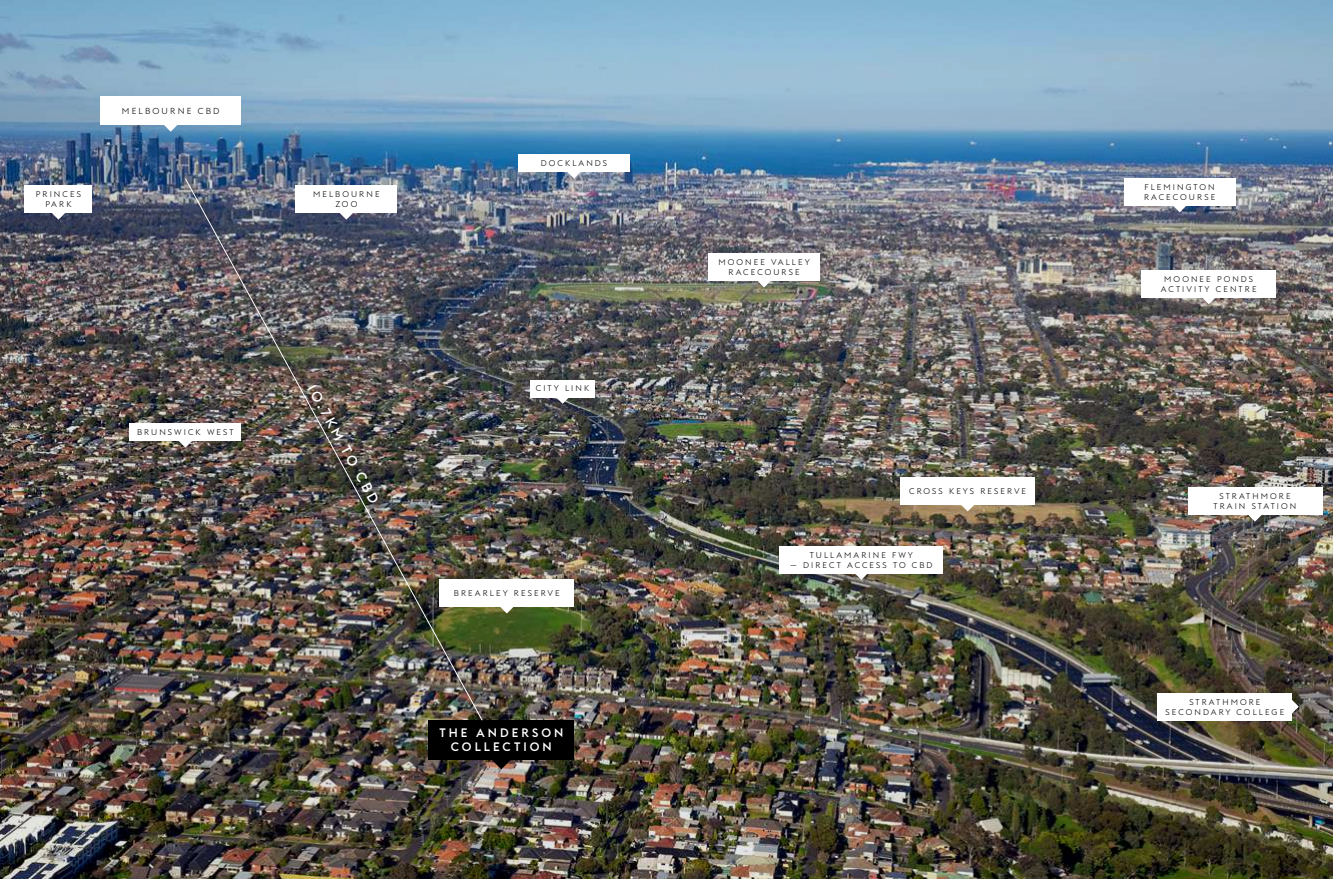
<style>
.page{position:relative;width:1333px;height:879px;background:#fff}
.page>*{position:absolute;margin:0;border:0;box-sizing:border-box;transform-origin:0 0}
.t1{font:500 14px "Euclid";color:#fff}
.t2{font:500 12.1px/14.5px "Euclid";letter-spacing:.25em;color:#fff;text-align:center}
.t3{font:300 8.6px "Euclid";letter-spacing:.25em;color:#000}
.t4{font:300 8.2px/9.9px "Euclid";letter-spacing:.25em;color:#000;text-align:center}
</style>
<div class="page">
<img style="left:0;top:0;width:1332px;height:879px">
<svg style="left:757px;top:281px;width:13px;height:6px"></svg>
<div style="left:708px;top:254px;width:112px;height:27px;background:#fff"></div>
<svg style="left:1172px;top:206px;width:14px;height:6px"></svg>
<div style="left:1123px;top:179px;width:112px;height:27px;background:#fff"></div>
<svg style="left:567px;top:172px;width:13px;height:7px"></svg>
<div style="left:518px;top:155px;width:112px;height:17px;background:#fff"></div>
<svg style="left:179px;top:441px;width:5px;height:7px"></svg>
<div style="left:130px;top:424px;width:111px;height:17px;background:#fff"></div>
<svg style="left:556px;top:397px;width:13px;height:7px"></svg>
<div style="left:530px;top:380px;width:65px;height:17px;background:#fff"></div>
<svg style="left:52px;top:213px;width:13px;height:7px"></svg>
<div style="left:25px;top:186px;width:67px;height:27px;background:#fff"></div>
<svg style="left:491px;top:759px;width:20px;height:10px"></svg>
<div style="left:428px;top:719px;width:146px;height:40px;background:#000"></div>
<svg style="left:500px;top:607px;width:13px;height:6px"></svg>
<div style="left:439px;top:580px;width:135px;height:27px;background:#fff"></div>
<svg style="left:1248px;top:515px;width:13px;height:6px"></svg>
<div style="left:1187px;top:488px;width:135px;height:27px;background:#fff"></div>
<svg style="left:854px;top:573px;width:14px;height:7px"></svg>
<div style="left:779px;top:546px;width:164px;height:27px;background:#fff"></div>
<svg style="left:1291px;top:700px;width:7px;height:13px"></svg>
<div style="left:1157px;top:693px;width:134px;height:27px;background:#fff"></div>
<svg style="left:961px;top:505px;width:13px;height:6px"></svg>
<div style="left:900px;top:478px;width:134px;height:27px;background:#fff"></div>
<svg style="left:1201px;top:298px;width:14px;height:6px"></svg>
<div style="left:1141px;top:271px;width:134px;height:27px;background:#fff"></div>
<svg style="left:164px;top:125px;width:14px;height:7px"></svg>
<div style="left:100px;top:96px;width:141px;height:29px;background:#fff"></div>
<div style="left:186px;top:180px;width:307px;height:552px;background:#000;opacity:.75"></div>
<img style="left:184px;top:177px;width:299px;height:544px">
<p class="t4" style="left:36px;top:190px;width:47px">PRINCES<br>PARK</p>
<p class="t3" style="left:122px;top:106px;width:99px">MELBOURNE CBD</p>
<p class="t4" style="left:137px;top:427px;width:98px">BRUNSWICK WEST</p>
<p class="t4" style="left:313px;top:190px;width:68px">MELBOURNE<br>ZOO</p>
<p class="t4" style="left:541px;top:158px;width:68px">DOCKLANDS</p>
<h1 class="t1" style="left:318px;top:382px;width:135px;rotate:61deg">10.7KM TO CBD</h1>
<p class="t4" style="left:536px;top:384px;width:55px">CITY LINK</p>
<p class="t4" style="left:454px;top:588px;width:107px">BREARLEY RESERVE</p>
<h2 class="t2" style="left:439px;top:725px;width:125px">THE ANDERSON<br>COLLECTION</h2>
<p class="t4" style="left:718px;top:257px;width:93px">MOONEE VALLEY<br>RACECOURSE</p>
<p class="t4" style="left:909px;top:486px;width:118px">CROSS KEYS RESERVE</p>
<p class="t4" style="left:809px;top:550px;width:105px">TULLAMARINE FWY</p>
<p class="t4" style="left:790px;top:560px;width:144px">— DIRECT ACCESS TO CBD</p>
<p class="t4" style="left:1144px;top:182px;width:73px;text-align:left">FLEMINGTON<br>RACECOURSE</p>
<p class="t4" style="left:1160px;top:274px;width:97px">MOONEE PONDS<br>ACTIVITY CENTRE</p>
<p class="t4" style="left:1213px;top:492px;width:84px">STRATHMORE<br>TRAIN STATION</p>
<p class="t4" style="left:1165px;top:697px;width:120px">STRATHMORE<br>SECONDARY COLLEGE</p>
</div>
